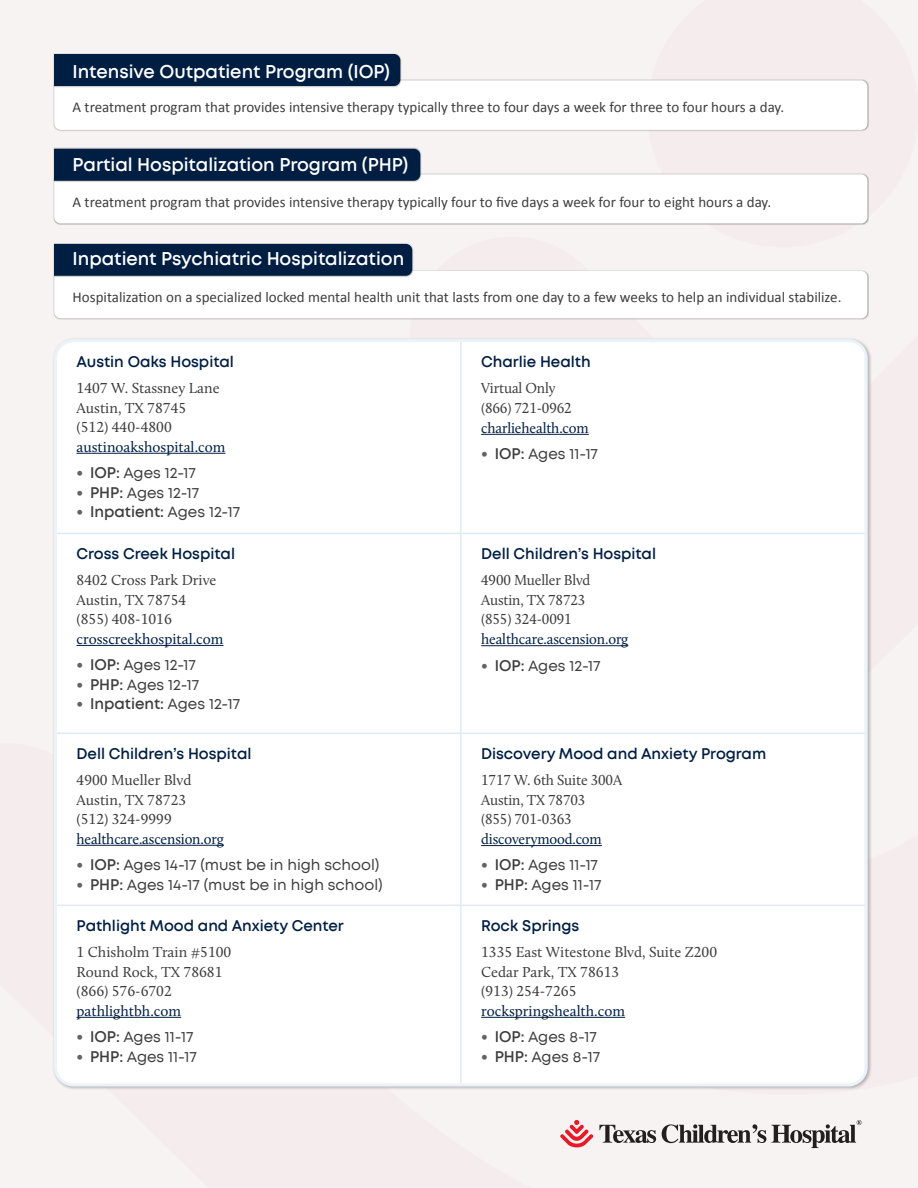
<style>
.page{position:relative;width:918px;height:1188px;background:#f8f4f2}
.page>*{position:absolute;margin:0;border:0;box-sizing:border-box;transform-origin:0 0}
.Bullet_lvl_1{font:600 18px "Mont";color:#fff}
.t1{font:15px/19.5px "Calluna";color:#3e3e3f}
.t2{font:15px "Calibri";color:#3e3e3f}
.t3{font:600 15px/26.2px "Mont";color:#001e42}
.t4{font:15px "Mont";color:#3e3e3f}
.t5{font:600 15px "Mont";color:#3e3e3f}
.t6{font:15px/19.8px "Calluna";letter-spacing:-.01em;color:#001e42}
.s1{font-family:"Calluna";font-weight:400;color:#3e3e3f}
.s2{color:#001e42}
.s3{font-family:"Avenir";font-size:13.5px;color:#636366}
.s4{font-weight:600}
.s5{font-family:"Avenir";font-weight:400;font-size:13.5px;color:#636366}
.s6{font-weight:400}
.s7{color:#3e3e3f}
.s8{font-family:"Mont";font-weight:600;color:#001e42}
</style>
<div class="page">
<svg style="left:599px;top:1125px;width:57px;height:18px"></svg>
<svg style="left:560px;top:1120px;width:33px;height:27px"></svg>
<svg style="left:662px;top:1120px;width:200px;height:28px"></svg>
<div style="left:57px;top:342px;width:808px;height:743px;background:#fff"></div>
<hr style="left:56px;top:341px;width:405px;height:1px;background:#deeaf2">
<hr style="left:56px;top:342px;width:1px;height:191px;background:#deeaf2">
<hr style="left:461px;top:341px;width:405px;height:1px;background:#deeaf2">
<hr style="left:460px;top:342px;width:2px;height:191px;background:#deeaf2">
<hr style="left:865px;top:342px;width:1px;height:191px;background:#deeaf2">
<hr style="left:56px;top:533px;width:405px;height:1px;background:#deeaf2">
<hr style="left:461px;top:533px;width:405px;height:1px;background:#deeaf2">
<hr style="left:460px;top:534px;width:2px;height:199px;background:#deeaf2">
<hr style="left:56px;top:733px;width:405px;height:1px;background:#deeaf2">
<hr style="left:56px;top:905px;width:405px;height:1px;background:#deeaf2">
<hr style="left:56px;top:906px;width:1px;height:179px;background:#deeaf2">
<hr style="left:461px;top:733px;width:405px;height:1px;background:#deeaf2">
<hr style="left:460px;top:734px;width:2px;height:171px;background:#deeaf2">
<hr style="left:461px;top:905px;width:405px;height:1px;background:#deeaf2">
<hr style="left:460px;top:906px;width:2px;height:179px;background:#deeaf2">
<hr style="left:865px;top:906px;width:1px;height:179px;background:#deeaf2">
<hr style="left:77px;top:453px;width:148px;height:1px;background:#001e42">
<hr style="left:481px;top:434px;width:108px;height:1px;background:#001e42">
<hr style="left:77px;top:645px;width:147px;height:1px;background:#001e42">
<hr style="left:481px;top:645px;width:147px;height:1px;background:#001e42">
<hr style="left:77px;top:845px;width:147px;height:1px;background:#001e42">
<hr style="left:481px;top:845px;width:121px;height:1px;background:#001e42">
<hr style="left:77px;top:1017px;width:104px;height:1px;background:#001e42">
<hr style="left:481px;top:1017px;width:144px;height:1px;background:#001e42">
<div style="left:53px;top:79px;width:816px;height:53px;background:#d3cfce"></div>
<div style="left:54px;top:80px;width:813px;height:50px;background:#fff;border-radius:6px"></div>
<div style="left:53px;top:53px;width:349px;height:34px;background:#231f20;opacity:.41"></div>
<div style="left:54px;top:54px;width:346px;height:32px;background:#001e42"></div>
<div style="left:53px;top:173px;width:816px;height:52px;background:#d2d0d0"></div>
<div style="left:54px;top:174px;width:813px;height:49px;background:#fff;border-radius:6px"></div>
<div style="left:53px;top:148px;width:369px;height:34px;background:#231f20;opacity:.41"></div>
<div style="left:54px;top:149px;width:366px;height:32px;background:#001e42"></div>
<div style="left:53px;top:270px;width:816px;height:50px;background:#d5d2d2"></div>
<div style="left:54px;top:271px;width:813px;height:47px;background:#fff;border-radius:6px"></div>
<div style="left:53px;top:243px;width:361px;height:34px;background:#231f20;opacity:.41"></div>
<div style="left:54px;top:244px;width:358px;height:32px;background:#001e42"></div>
<p class="Bullet_lvl_1" style="left:73px;top:62px;width:319px">Intensive Outpatient Program (IOP)</p>
<p class="t2" style="left:73px;top:97px;width:713px">A treatment program that provides intensive therapy typically three to four days a week for three to four hours a day.</p>
<p class="Bullet_lvl_1" style="left:73px;top:156px;width:337px">Partial Hospitalization Program (PHP)</p>
<p class="t2" style="left:73px;top:192px;width:700px">A treatment program that provides intensive therapy typically four to five days a week for four to eight hours a day.</p>
<p class="Bullet_lvl_1" style="left:73px;top:250px;width:333px">Inpatient Psychiatric Hospitalization</p>
<p class="t2" style="left:73px;top:287px;width:770px">Hospitalization on a specialized locked mental health unit that lasts from one day to a few weeks to help an individual stabilize.</p>
<p class="t3" style="left:77px;top:349px;width:159px">Austin Oaks Hospital<br><span class="s1">1407 W. Stassney Lane</span></p>
<p class="t1" style="left:77px;top:398px;width:150px">Austin, TX 78745<br>(512) 440-4800 <span class="s2">austinoakshospital.com</span></p>
<p class="t4" style="left:77px;top:465px;width:121px"><span class="s3">•</span> <span class="s4">IOP:</span> Ages 12-17</p>
<p class="t4" style="left:77px;top:485px;width:124px"><span class="s3">•</span> <span class="s4">PHP:</span> Ages 12-17</p>
<p class="t5" style="left:77px;top:505px;width:165px"><span class="s5">•</span> Inpatient: <span class="s6">Ages 12-17</span></p>
<p class="t3" style="left:77px;top:541px;width:160px">Cross Creek Hospital<br><span class="s1">8402 Cross Park Drive</span></p>
<p class="t1" style="left:77px;top:590px;width:148px">Austin, TX 78754<br>(855) 408-1016 <span class="s2">crosscreekhospital.com</span></p>
<p class="t4" style="left:77px;top:658px;width:121px"><span class="s3">•</span> <span class="s4">IOP:</span> Ages 12-17</p>
<p class="t4" style="left:77px;top:677px;width:124px"><span class="s3">•</span> <span class="s4">PHP:</span> Ages 12-17</p>
<p class="t5" style="left:77px;top:697px;width:165px"><span class="s5">•</span> Inpatient: <span class="s6">Ages 12-17</span></p>
<p class="t3" style="left:77px;top:741px;width:176px">Dell Children’s Hospital<br><span class="s1">4900 Mueller Blvd</span></p>
<p class="t1" style="left:77px;top:790px;width:149px">Austin, TX 78723<br>(512) 324-9999 <span class="s2">healthcare.ascension.org</span></p>
<p class="t4" style="left:77px;top:857px;width:304px"><span class="s3">•</span> <span class="s4">IOP:</span> Ages 14-17 (must be in high school)</p>
<p class="t4" style="left:77px;top:877px;width:308px"><span class="s3">•</span> <span class="s4">PHP:</span> Ages 14-17 (must be in high school)</p>
<p class="t3" style="left:77px;top:913px;width:269px">Pathlight Mood and Anxiety Center<br><span class="s1">1 Chisholm Train #5100</span></p>
<p class="t1" style="left:77px;top:962px;width:148px">Round Rock, TX 78681 (866) 576-6702 <span class="s2">pathlightbh.com</span></p>
<p class="t4" style="left:77px;top:1030px;width:118px"><span class="s3">•</span> <span class="s4">IOP:</span> Ages 11-17</p>
<p class="t4" style="left:77px;top:1049px;width:122px"><span class="s3">•</span> <span class="s4">PHP:</span> Ages 11-17</p>
<p class="t3" style="left:481px;top:349px;width:111px">Charlie Health<br><span class="s1">Virtual Only</span></p>
<p class="t6" style="left:481px;top:398px;width:109px"><span class="s7">(866) 721-0962 </span>charliehealth.com</p>
<p class="t4" style="left:481px;top:447px;width:118px"><span class="s3">•</span> <span class="s4">IOP:</span> Ages 11-17</p>
<p class="t3" style="left:481px;top:541px;width:176px">Dell Children’s Hospital<br><span class="s1">4900 Mueller Blvd</span></p>
<p class="t1" style="left:481px;top:590px;width:149px">Austin, TX 78723<br>(855) 324-0091 <span class="s2">healthcare.ascension.org</span></p>
<p class="t4" style="left:481px;top:658px;width:121px"><span class="s3">•</span> <span class="s4">IOP:</span> Ages 12-17</p>
<p class="t3" style="left:481px;top:741px;width:287px">Discovery Mood and Anxiety Program<br><span class="s1">1717 W. 6th Suite 300A</span></p>
<p class="t1" style="left:481px;top:790px;width:122px">Austin, TX 78703 (855) 701-0363 <span class="s2">discoverymood.com</span></p>
<p class="t4" style="left:481px;top:858px;width:118px"><span class="s3">•</span> <span class="s4">IOP:</span> Ages 11-17</p>
<p class="t4" style="left:481px;top:878px;width:122px"><span class="s3">•</span> <span class="s4">PHP:</span> Ages 11-17</p>
<p class="t1" style="left:481px;top:913px;width:238px;line-height:26.2px"><span class="s8">Rock Springs<br></span>1335 East Witestone Blvd, Suite Z200</p>
<p class="t1" style="left:481px;top:962px;width:145px">Cedar Park, TX 78613 (913) 254-7265 <span class="s2">rockspringshealth.com</span></p>
<p class="t4" style="left:481px;top:1030px;width:117px"><span class="s3">•</span> <span class="s4">IOP:</span> Ages 8-17</p>
<p class="t4" style="left:481px;top:1049px;width:121px"><span class="s3">•</span> <span class="s4">PHP:</span> Ages 8-17</p>
</div>
